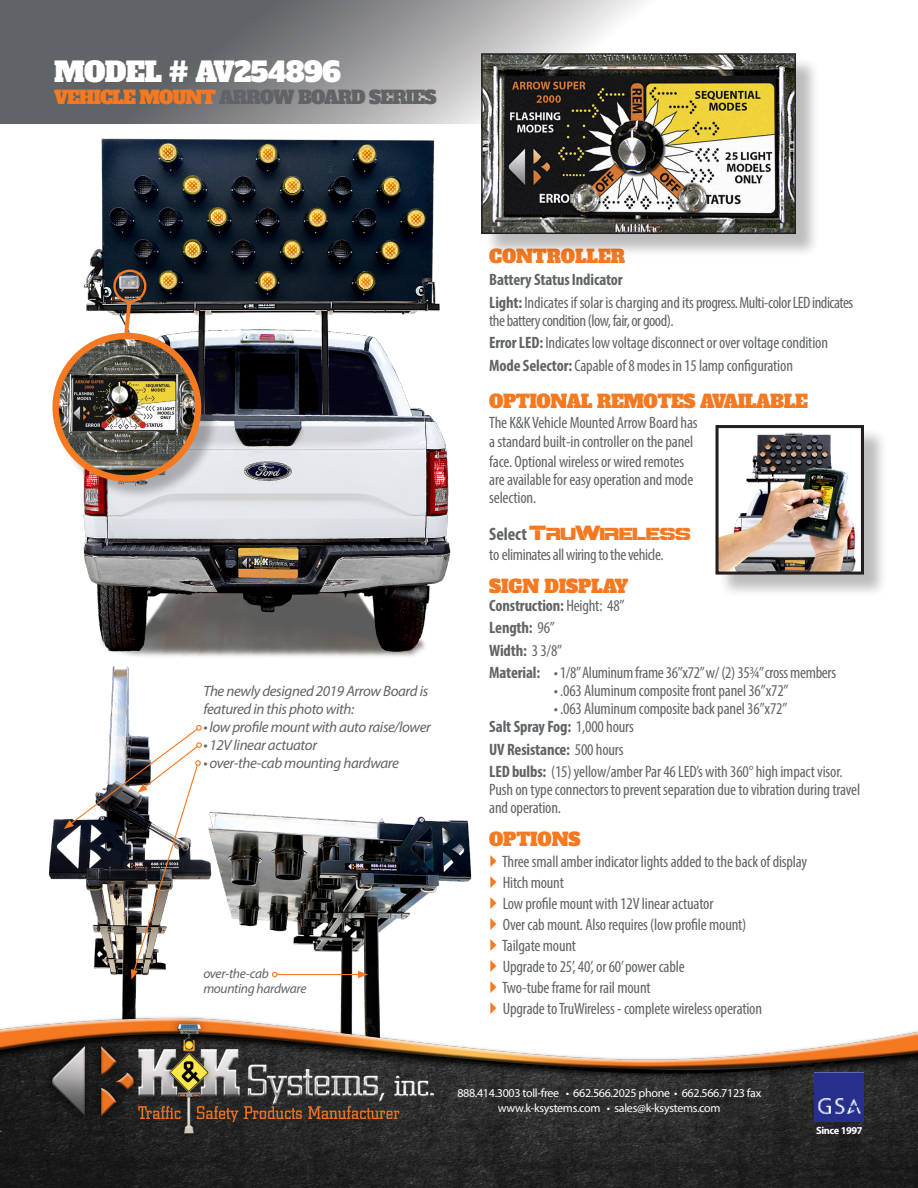
<style>
.page{position:relative;width:918px;height:1188px;background:#fff}
.page>*{position:absolute;margin:0;border:0;box-sizing:border-box;transform-origin:0 0}
.t1{font:27px "Alfa Slab One";letter-spacing:-.025em;color:#fff}
.t2{font:21px "Steiner";letter-spacing:-.025em;color:#f57921}
.t3{font:18px "Alfa Slab One";letter-spacing:-.01em;color:#f57921}
.t4{font:18px "Alfa Slab One";letter-spacing:-.05em;color:#606467}
.t5{font:condensed 16.5px/22.5px "Myriad Pro";letter-spacing:-.01em;color:#606467}
.t6{font:italic 15px/18px "Myriad Pro";letter-spacing:-.025em;color:#606467}
.t7{font:italic 13.5px/15px "Myriad Pro";letter-spacing:-.025em;color:#606467}
.t8{font:12px/14.4px "Myriad Pro";letter-spacing:-.025em;color:#fff;text-align:center}
.t9{font:700 10.5px "Myriad Pro";letter-spacing:-.04em;color:#fff}
.s1{color:#f57921}
.s2{font-weight:700}
.s3{font-family:"Myriad Pro";font-weight:700;font-stretch:condensed;font-size:18px;color:#606467}
</style>
<div class="page">
<img style="left:218px;top:812px;width:254px;height:166px">
<img style="left:49px;top:666px;width:169px;height:214px">
<svg style="left:0;top:0;width:645px;height:123px;background:#898b8d"></svg>
<img style="left:0;top:978px;width:918px;height:210px">
<img style="left:815px;top:1073px;width:49px;height:49px">
<img style="left:83px;top:138px;width:368px;height:519px">
<div style="left:55px;top:336px;width:165px;height:164px;background:#231f20;opacity:.3"></div>
<img style="left:52px;top:266px;width:162px;height:220px">
<div style="left:484px;top:56px;width:336px;height:202px;background:#231f20;opacity:.3"></div>
<img style="left:484px;top:56px;width:309px;height:175px">
<div style="left:481px;top:53px;width:315px;height:181px;border:2px solid #231f20"></div>
<div style="left:718px;top:428px;width:170px;height:171px;background:#231f20;opacity:.3"></div>
<img style="left:719px;top:429px;width:141px;height:142px">
<div style="left:715px;top:425px;width:149px;height:150px;border:3px solid #231f20"></div>
<hr style="left:277px;top:974px;width:83px;height:1px;background:#f57921">
<svg style="left:272px;top:972px;width:5px;height:5px"></svg>
<svg style="left:358px;top:971px;width:10px;height:7px"></svg>
<svg style="left:64px;top:725px;width:138px;height:255px"></svg>
<svg style="left:491px;top:981px;width:6px;height:12px"></svg>
<svg style="left:491px;top:1002px;width:6px;height:12px"></svg>
<h1 class="t1" style="left:54px;top:49px;width:288px">MODEL # AV254896</h1>
<p class="t4" style="left:54px;top:82px;width:384px"><span class="s1">VEHICLE MOUNT</span> ARROW BOARD SERIES</p>
<p class="t6" style="left:203px;top:682px;width:227px">The newly designed 2019 Arrow Board is featured in this photo with:</p>
<p class="t6" style="left:203px;top:718px;width:229px">• low profile mount with auto raise/lower</p>
<p class="t6" style="left:203px;top:736px;width:115px">• 12V linear actuator</p>
<p class="t6" style="left:203px;top:754px;width:197px">• over-the-cab mounting hardware</p>
<p class="t7" style="left:203px;top:966px;width:105px">over-the-cab mounting hardware</p>
<p class="t3" style="left:489px;top:240px;width:138px">CONTROLLER</p>
<p class="t5" style="left:489px;top:268px;width:366px"><span class="s2">Battery Status Indicator<br>Light:</span> Indicates if solar is charging and its progress. Multi-color LED indicates</p>
<p class="t5" style="left:489px;top:309px;width:340px">the battery condition (low, fair, or good).<br><span class="s2">Error LED:</span> Indicates low voltage disconnect or over voltage condition<br><span class="s2">Mode Selector:</span> Capable of 8 modes in 15 lamp configuration</p>
<p class="t3" style="left:489px;top:386px;width:320px">OPTIONAL REMOTES AVAILABLE</p>
<p class="t5" style="left:489px;top:412px;width:210px;line-height:19.5px">The K&amp;K Vehicle Mounted Arrow Board has a standard built-in controller on the panel face. Optional wireless or wired remotes</p>
<p class="t5" style="left:489px;top:470px;width:206px;line-height:18px">are available for easy operation and mode selection.</p>
<p class="t2" style="left:489px;top:520px;width:204px"><span class="s3">Select</span> TruWireless</p>
<p class="t5" style="left:489px;top:543px;width:176px">to eliminates all wiring to the vehicle.</p>
<p class="t3" style="left:489px;top:570px;width:141px">SIGN DISPLAY</p>
<p class="t5" style="left:489px;top:594px;width:348px"><span class="s2">Construction:</span> Height: 48”<br><span class="s2">Length:</span> 96”<br><span class="s2">Width:</span> 3 3/8”<br><span class="s2">Material:</span> • 1/8” Aluminum frame 36”x72” w/ (2) 35¾” cross members</p>
<p class="t5" style="left:554px;top:679px;width:236px">• .063 Aluminum composite front panel 36”x72”</p>
<p class="t5" style="left:489px;top:700px;width:300px;line-height:18px;text-indent:64px">• .063 Aluminum composite back panel 36”x72”<br><span class="s2">Salt Spray Fog:</span> 1,000 hours</p>
<p class="t5" style="left:489px;top:738px;width:355px"><span class="s2">UV Resistance:</span> 500 hours<br><span class="s2">LED bulbs:</span> (15) yellow/amber Par 46 LED’s with 360° high impact visor.</p>
<p class="t5" style="left:489px;top:781px;width:373px;line-height:18px">Push on type connectors to prevent separation due to vibration during travel and operation.</p>
<p class="t3" style="left:489px;top:824px;width:93px">OPTIONS</p>
<p class="t5" style="left:502px;top:851px;width:307px;line-height:21px">Three small amber indicator lights added to the back of display Hitch mount<br>Low profile mount with 12V linear actuator<br>Over cab mount. Also requires (low profile mount)<br>Tailgate mount<br>Upgrade to 25’, 40’, or 60’ power cable<br>Two-tube frame for rail mount<br>Upgrade to TruWireless - complete wireless operation</p>
<p class="t8" style="left:457px;top:1086px;width:305px">888.414.3003 toll-free • 662.566.2025 phone • 662.566.7123 fax www.k-ksystems.com • sales@k-ksystems.com</p>
<p class="t9" style="left:816px;top:1124px;width:48px">Since 1997</p>
</div>
